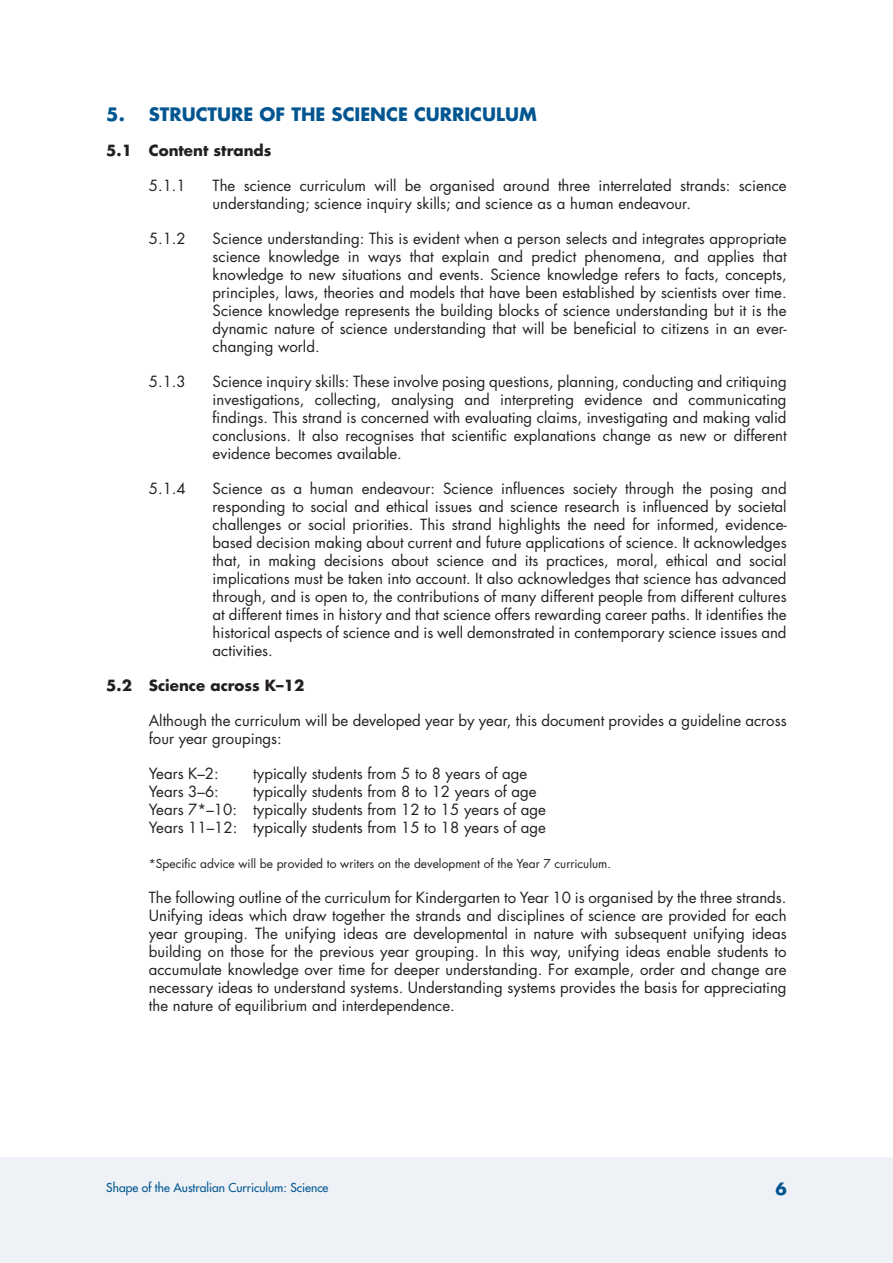
<style>
.page{position:relative;width:893px;height:1263px;background:#fff}
.page>*{position:absolute;margin:0;border:0;box-sizing:border-box;transform-origin:0 0}
.Heading_1{font:700 18px "Futura";color:#015691}
.t1{font:700 16.5px "Futura";color:#015691}
.Body_Indent_2{font:15px/18px "Futura";color:#231f20;text-align:justify}
.Body_Indent_1{font:15px/18px "Futura";color:#231f20}
.Body_Indent_1-2{font:700 15px "Futura";color:#231f20}
.Body_Indent_1-3{font:12px "Futura";color:#231f20}
.t2{font:12px "Futura";color:#015691}
</style>
<div class="page">
<div style="left:0;top:1158px;width:893px;height:105px;background:#eef1f6"></div>
<p class="Heading_1" style="left:106px;top:101px;width:432px">5. STRUCTURE OF THE SCIENCE CURRICULUM</p>
<p class="Body_Indent_1-2" style="left:106px;top:140px;width:167px">5.1 Content strands</p>
<p class="Body_Indent_2" style="left:149px;top:176px;width:38px">5.1.1</p>
<p class="Body_Indent_2" style="left:213px;top:176px;width:575px">The science curriculum will be organised around three interrelated strands: science understanding; science inquiry skills; and science as a human endeavour.</p>
<p class="Body_Indent_2" style="left:149px;top:229px;width:38px">5.1.2</p>
<p class="Body_Indent_2" style="left:213px;top:229px;width:576px">Science understanding: This is evident when a person selects and integrates appropriate science knowledge in ways that explain and predict phenomena, and applies that knowledge to new situations and events. Science knowledge refers to facts, concepts, principles, laws, theories and models that have been established by scientists over time.<br>Science knowledge represents the building blocks of science understanding but it is the dynamic nature of science understanding that will be beneficial to citizens in an ever&shy;changing world.</p>
<p class="Body_Indent_2" style="left:149px;top:372px;width:38px">5.1.3</p>
<p class="Body_Indent_2" style="left:213px;top:372px;width:576px">Science inquiry skills: These involve posing questions, planning, conducting and critiquing investigations, collecting, analysing and interpreting evidence and communicating findings. This strand is concerned with evaluating claims, investigating and making valid conclusions. It also recognises that scientific explanations change as new or different evidence becomes available.</p>
<p class="Body_Indent_2" style="left:149px;top:479px;width:38px">5.1.4</p>
<p class="Body_Indent_2" style="left:213px;top:479px;width:576px">Science as a human endeavour: Science influences society through the posing and responding to social and ethical issues and science research is influenced by societal challenges or social priorities. This strand highlights the need for informed, evidence&shy;based decision making about current and future applications of science. It acknowledges that, in making decisions about science and its practices, moral, ethical and social implications must be taken into account. It also acknowledges that science has advanced through, and is open to, the contributions of many different people from different cultures at different times in history and that science offers rewarding career paths. It identifies the historical aspects of science and is well demonstrated in contemporary science issues and activities.</p>
<p class="Body_Indent_1-2" style="left:106px;top:675px;width:200px">5.2 Science across K–12</p>
<p class="Body_Indent_1" style="left:149px;top:711px;width:639px">Although the curriculum will be developed year by year, this document provides a guideline across four year groupings:</p>
<p class="Body_Indent_1" style="left:149px;top:764px;width:71px">Years K–2:</p>
<p class="Body_Indent_1" style="left:253px;top:764px;width:276px">typically students from 5 to 8 years of age</p>
<p class="Body_Indent_1" style="left:149px;top:782px;width:72px">Years 3–6:</p>
<p class="Body_Indent_1" style="left:253px;top:782px;width:285px">typically students from 8 to 12 years of age</p>
<p class="Body_Indent_1" style="left:149px;top:800px;width:399px">Years 7*–10: typically students from 12 to 15 years of age</p>
<p class="Body_Indent_1" style="left:149px;top:818px;width:399px">Years 11–12: typically students from 15 to 18 years of age</p>
<p class="Body_Indent_1-3" style="left:149px;top:855px;width:464px">*Specific advice will be provided to writers on the development of the Year 7 curriculum.</p>
<p class="Body_Indent_1" style="left:149px;top:888px;width:639px;text-align:justify">The following outline of the curriculum for Kindergarten to Year 10 is organised by the three strands.<br>Unifying ideas which draw together the strands and disciplines of science are provided for each year grouping. The unifying ideas are developmental in nature with subsequent unifying ideas building on those for the previous year grouping. In this way, unifying ideas enable students to accumulate knowledge over time for deeper understanding. For example, order and change are necessary ideas to understand systems. Understanding systems provides the basis for appreciating the nature of equilibrium and interdependence.</p>
<p class="t2" style="left:106px;top:1179px;width:224px">Shape of the Australian Curriculum: Science</p>
<p class="t1" style="left:775px;top:1178px;width:13px">6</p>
</div>
